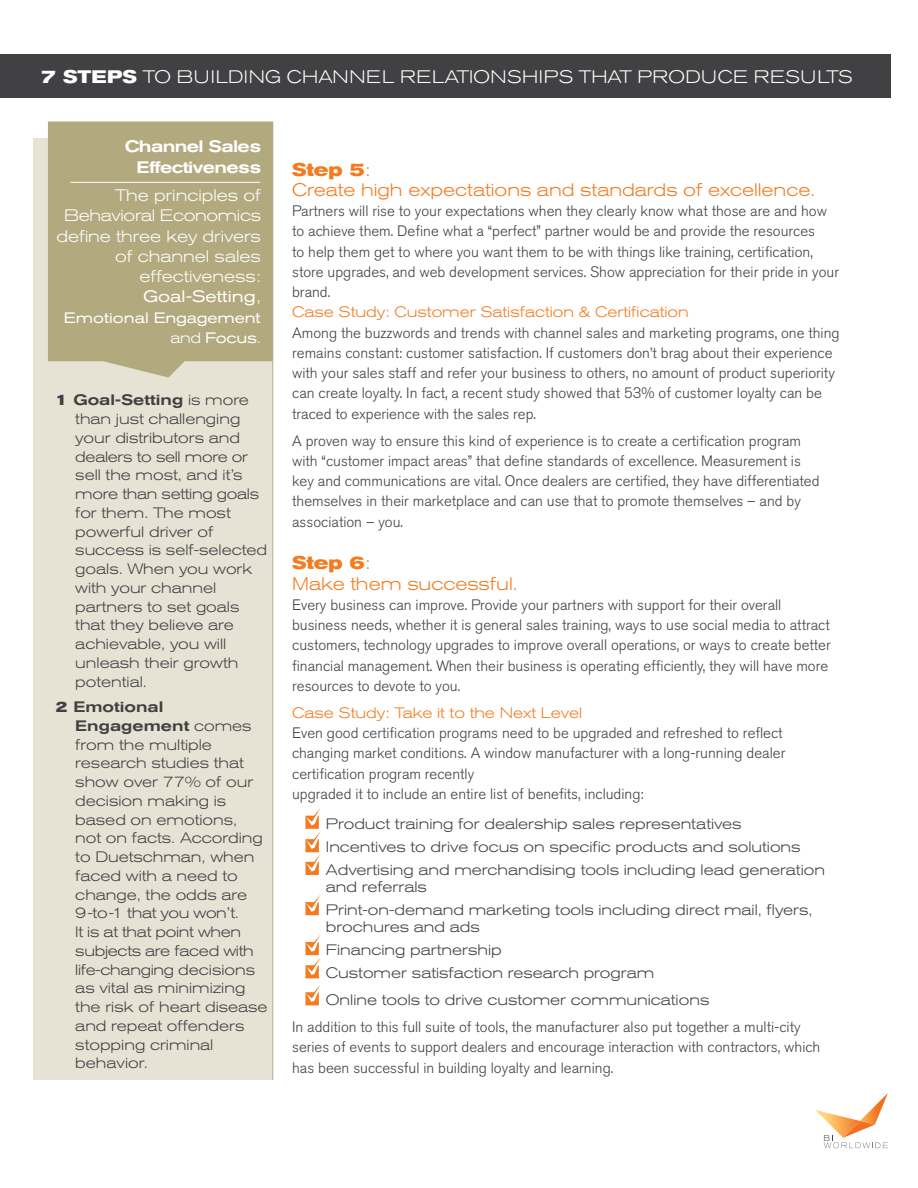
<style>
.page{position:relative;width:918px;height:1188px;background:#fff}
.page>*{position:absolute;margin:0;border:0;box-sizing:border-box;transform-origin:0 0}
.t1{font:300 expanded 18px/20.2px "Akzidenz Grotesk BE";color:#f47b20}
.t2{font:300 expanded 18px "Akzidenz Grotesk BE";letter-spacing:.02em;color:#fff}
.t3{font:300 expanded 16.5px/20.2px "Akzidenz Grotesk BE";color:#fff;text-align:right}
.t4{font:500 expanded 16.5px/20.2px "Akzidenz Grotesk BE";letter-spacing:-.04em;color:#fff;text-align:right}
.t5{font:300 15px/20.2px "Akzidenz Grotesk BE";color:#414042}
.t6{font:300 expanded 15px/18.8px "Akzidenz Grotesk BE";color:#414042}
.t7{font:300 expanded 15px "Akzidenz Grotesk BE";color:#f47b20}
.t8{font:expanded 15px/20.2px "Akzidenz Grotesk BE";letter-spacing:-.02em;color:#fff;text-align:right}
.s1{font-weight:700}
.s2{font-weight:400}
.s3{font-weight:300}
.s4{font-weight:500}
</style>
<div class="page">
<div style="left:33px;top:139px;width:240px;height:941px;background:#e6e3d4"></div>
<div style="left:48px;top:122px;width:225px;height:256px;background:#b2a97e"></div>
<hr style="left:70px;top:182px;width:190px;height:1px;background:#fff">
<div style="left:0;top:54px;width:891px;height:43px;background:#414042"></div>
<hr style="left:272px;top:361px;width:1px;height:719px;background:#b9b088">
<svg style="left:305px;top:894px;width:16px;height:21px"></svg>
<svg style="left:305px;top:934px;width:16px;height:44px"></svg>
<svg style="left:305px;top:985px;width:15px;height:20px"></svg>
<svg style="left:305px;top:808px;width:16px;height:67px"></svg>
<svg style="left:815px;top:1093px;width:73px;height:55px"></svg>
<p class="t2" style="left:41px;top:66px;width:813px"><span class="s1">7 STEPS</span> TO BUILDING CHANNEL RELATIONSHIPS THAT PRODUCE RESULTS</p>
<p class="t4" style="left:125px;top:137px;width:138px">Channel Sales<br>Effectiveness</p>
<p class="t3" style="left:56px;top:185px;width:206px">The principles of<br>Behavioral Economics define three key drivers of channel sales effectiveness:<br><span class="s2">Goal-Setting</span>,</p>
<p class="t8" style="left:64px;top:307px;width:199px">Emotional Engagement <span class="s3">and</span> Focus<span class="s3">.</span></p>
<p class="t6" style="left:75px;top:391px;width:193px;text-indent:-20px"><span class="s1">1</span> <span class="s4">Goal-Setting</span> is more than just challenging your distributors and dealers to sell more or sell the most, and it’s more than setting goals for them. The most powerful driver of success is self-selected goals. When you work with your channel partners to set goals that they believe are achievable, you will unleash their growth potential.</p>
<p class="t6" style="left:75px;top:698px;width:194px;text-indent:-20px"><span class="s1">2</span> <span class="s4">Emotional<br>Engagement</span> comes from the multiple research studies that show over 77% of our decision making is based on emotions,<br>not on facts. According to Duetschman, when faced with a need to change, the odds are<br>9-to-1 that you won’t.<br>It is at that point when subjects are faced with life-changing decisions as vital as minimizing the risk of heart disease and repeat offenders stopping criminal behavior.</p>
<p class="t1" style="left:292px;top:159px;width:525px"><span class="s1">Step 5</span>:<br>Create high expectations and standards of excellence.</p>
<p class="t5" style="left:292px;top:201px;width:548px">Partners will rise to your expectations when they clearly know what those are and how to achieve them. Define what a “perfect” partner would be and provide the resources<br>to help them get to where you want them to be with things like training, certification, store upgrades, and web development services. Show appreciation for their pride in your brand.</p>
<p class="t7" style="left:292px;top:304px;width:398px">Case Study: Customer Satisfaction &amp; Certification</p>
<p class="t5" style="left:292px;top:322px;width:549px">Among the buzzwords and trends with channel sales and marketing programs, one thing remains constant: customer satisfaction. If customers don’t brag about their experience with your sales staff and refer your business to others, no amount of product superiority can create loyalty. In fact, a recent study showed that 53% of customer loyalty can be traced to experience with the sales rep.</p>
<p class="t5" style="left:292px;top:430px;width:529px">A proven way to ensure this kind of experience is to create a certification program with “customer impact areas” that define standards of excellence. Measurement is key and communications are vital. Once dealers are certified, they have differentiated themselves in their marketplace and can use that to promote themselves – and by association – you.</p>
<p class="t1" style="left:292px;top:553px;width:227px"><span class="s1">Step 6</span>:<br>Make them successful.</p>
<p class="t5" style="left:292px;top:595px;width:540px">Every business can improve. Provide your partners with support for their overall business needs, whether it is general sales training, ways to use social media to attract customers, technology upgrades to improve overall operations, or ways to create better financial management. When their business is operating efficiently, they will have more resources to devote to you.</p>
<p class="t7" style="left:292px;top:704px;width:292px">Case Study: Take it to the Next Level</p>
<p class="t5" style="left:292px;top:723px;width:495px">Even good certification programs need to be upgraded and refreshed to reflect changing market conditions. A window manufacturer with a long-running dealer certification program recently<br>upgraded it to include an entire list of benefits, including:</p>
<p class="t6" style="left:326px;top:812px;width:501px;line-height:23.2px">Product training for dealership sales representatives<br>Incentives to drive focus on specific products and solutions<br>Advertising and merchandising tools including lead generation</p>
<p class="t6" style="left:326px;top:875px;width:488px;line-height:23.2px">and referrals<br>Print-on-demand marketing tools including direct mail, flyers,</p>
<p class="t6" style="left:326px;top:915px;width:330px;line-height:23.2px">brochures and ads<br>Financing partnership<br>Customer satisfaction research program</p>
<p class="t6" style="left:326px;top:990px;width:385px">Online tools to drive customer communications</p>
<p class="t5" style="left:292px;top:1017px;width:530px">In addition to this full suite of tools, the manufacturer also put together a multi-city series of events to support dealers and encourage interaction with contractors, which has been successful in building loyalty and learning.</p>
</div>
